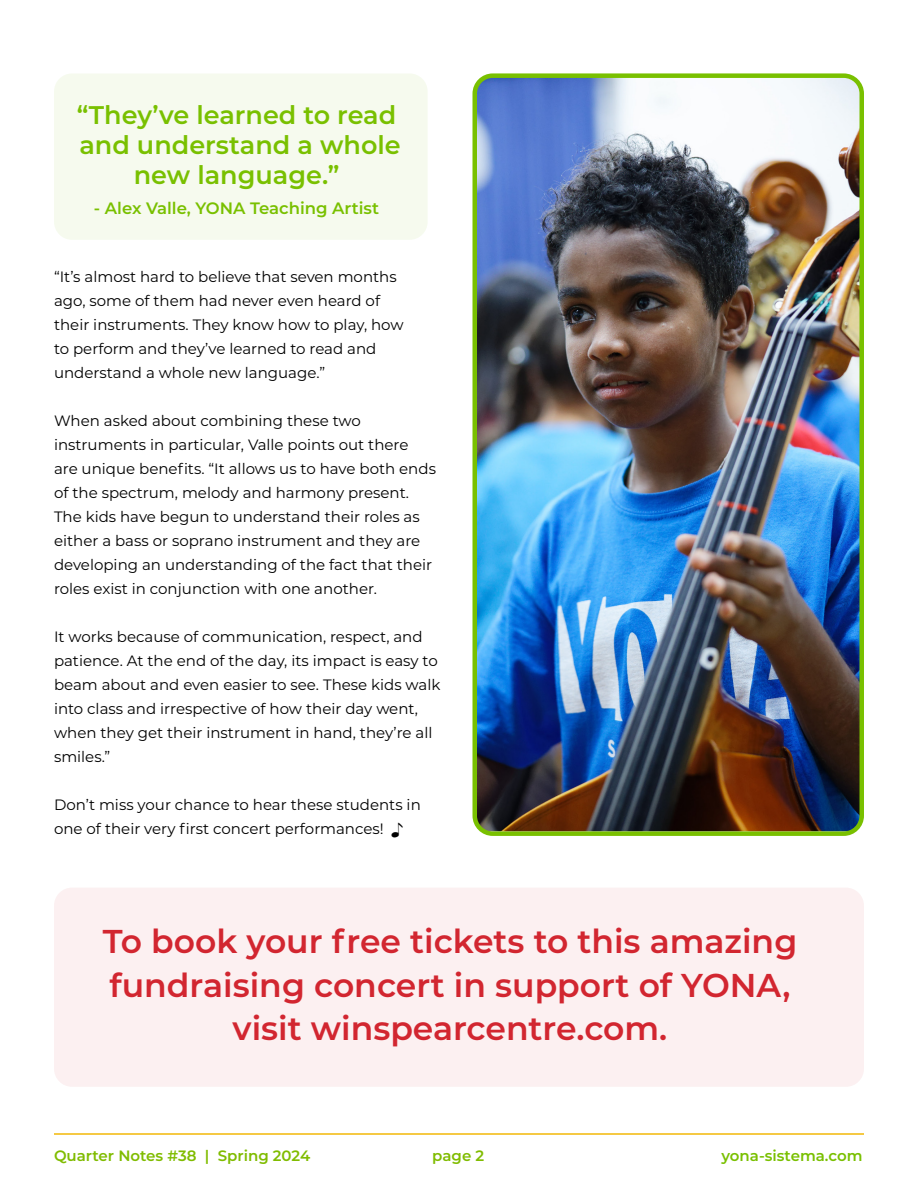
<style>
.page{position:relative;width:918px;height:1188px;background:#fff}
.page>*{position:absolute;margin:0;border:0;box-sizing:border-box;transform-origin:0 0}
.Body_Copy_10pt{font:600 33px/43.5px "Montserrat";color:#d22630;text-align:center}
.Body_Copy_10pt-2{font:600 25.5px/30px "Montserrat";color:#79c000;text-align:center}
.Body_Copy_10pt-3{font:600 16.5px "Montserrat";color:#79c000}
.Body_Copy_10pt-4{font:15px/24px "Montserrat";color:#000}
.t1{font:600 15px "Montserrat";color:#80bc00}
.t2{font:600 15px "Montserrat";color:#79c000}
.s1{font-family:"Arial";font-weight:900}
</style>
<div class="page">
<div style="left:54px;top:888px;width:810px;height:199px;background:#fcf0f1;border-radius:18px"></div>
<img style="left:477px;top:78px;width:382px;height:753px">
<div style="left:472px;top:73px;width:392px;height:763px;border:4px solid #79c000;border-radius:18px"></div>
<div style="left:54px;top:73px;width:374px;height:167px;background:#f6faee;border-radius:18px"></div>
<hr style="left:54px;top:1133px;width:810px;height:2px;background:#f2b807">
<p class="Body_Copy_10pt-2" style="left:77px;top:99px;width:326px">“They’ve learned to read and understand a whole new language.”</p>
<p class="Body_Copy_10pt-3" style="left:94px;top:196px;width:287px">- Alex Valle, YONA Teaching Artist</p>
<p class="Body_Copy_10pt-4" style="left:54px;top:264px;width:351px">“It’s almost hard to believe that seven months ago, some of them had never even heard of their instruments. They know how to play, how to perform and they’ve learned to read and understand a whole new language.”</p>
<p class="Body_Copy_10pt-4" style="left:54px;top:408px;width:384px">When asked about combining these two instruments in particular, Valle points out there<br>are unique benefits. “It allows us to have both ends of the spectrum, melody and harmony present.<br>The kids have begun to understand their roles as either a bass or soprano instrument and they are developing an understanding of the fact that their roles exist in conjunction with one another.</p>
<p class="Body_Copy_10pt-4" style="left:54px;top:624px;width:388px">It works because of communication, respect, and patience. At the end of the day, its impact is easy to beam about and even easier to see. These kids walk into class and irrespective of how their day went, when they get their instrument in hand, they’re all smiles.”</p>
<p class="Body_Copy_10pt-4" style="left:54px;top:792px;width:368px">Don’t miss your chance to hear these students in one of their very first concert performances! <span class="s1">♪</span></p>
<p class="Body_Copy_10pt" style="left:103px;top:918px;width:696px">To book your free tickets to this amazing fundraising concert in support of YONA, visit winspearcentre.com.</p>
<p class="t1" style="left:54px;top:1145px;width:258px">Quarter Notes #38 | Spring 2024</p>
<p class="t1" style="left:432px;top:1145px;width:53px">page 2</p>
<p class="t2" style="left:722px;top:1145px;width:142px">yona-sistema.com</p>
</div>
